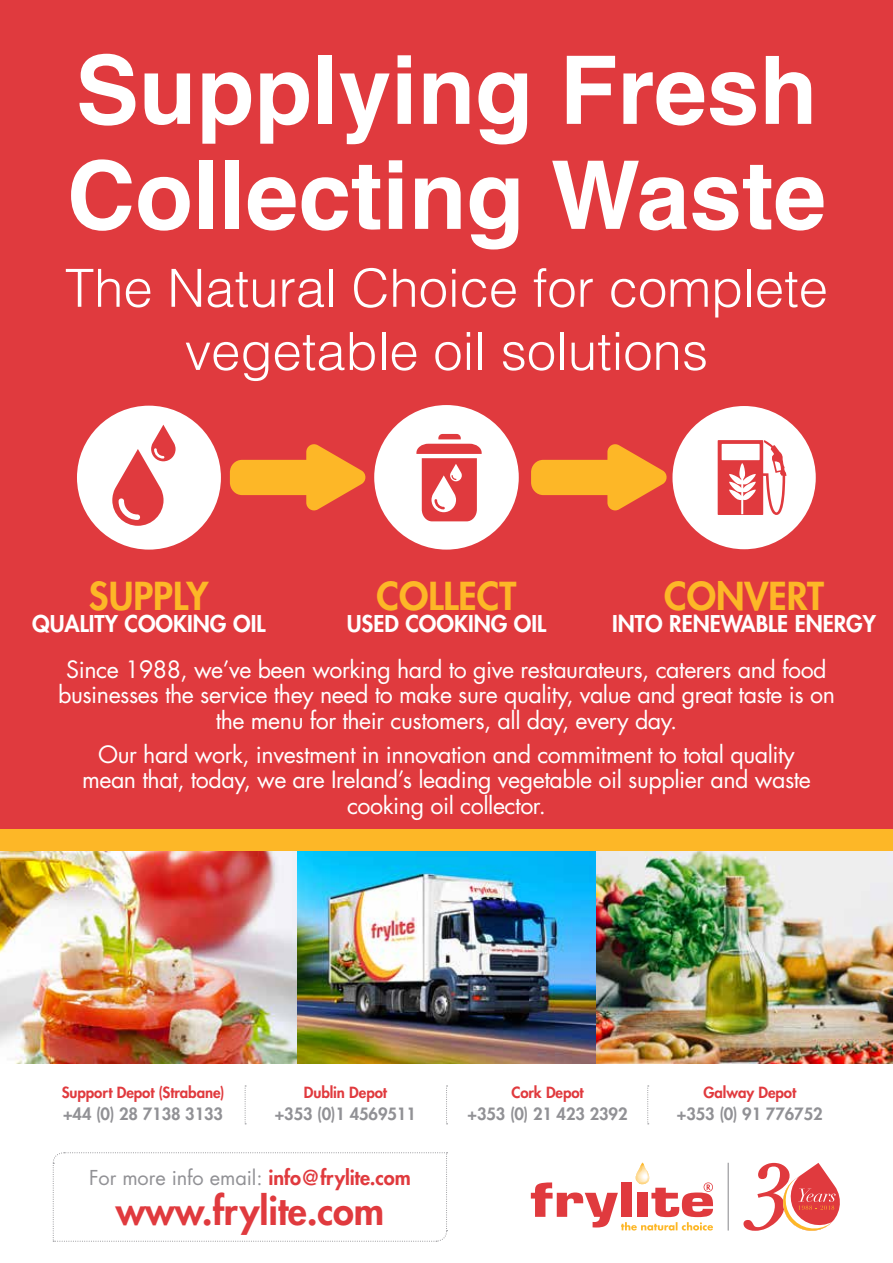
<style>
.page{position:relative;width:893px;height:1263px;background:#fff}
.page>*{position:absolute;margin:0;border:0;box-sizing:border-box;transform-origin:0 0}
.t1{font:700 94.65px/105px "Helvetica";color:#fff}
.t2{font:300 52.65px/63.2px "Helvetica";color:#fff;text-align:center}
.t3{font:800 37.8px "Futura";letter-spacing:-.005em;color:#e03a3e}
.t4{font:800 37.5px "Futura";color:#fdb727}
.t5{font:23.25px/25.5px "Futura";letter-spacing:-.02em;color:#fff;text-align:center}
.t6{font:800 22.5px "Futura";color:#fff}
.t7{font:19.95px "Futura";letter-spacing:-.005em;color:#919195}
.t8{font:800 16.5px "Futura";letter-spacing:-.005em;color:#919195}
.t9{font:800 15px "Futura";letter-spacing:-.005em;color:#e03a3e}
.s1{font-weight:800;color:#e03a3e}
</style>
<div class="page">
<div style="left:0;top:0;width:893px;height:977px;background:#e03a3e"></div>
<div style="left:77px;top:406px;width:144px;height:144px;background:#fff;border-radius:50%"></div>
<svg style="left:112px;top:425px;width:64px;height:101px"></svg>
<div style="left:374px;top:405px;width:145px;height:145px;background:#fff;border-radius:50%"></div>
<svg style="left:416px;top:434px;width:66px;height:87px"></svg>
<div style="left:672px;top:406px;width:144px;height:143px;background:#fff;border-radius:50%"></div>
<svg style="left:718px;top:440px;width:69px;height:75px"></svg>
<svg style="left:230px;top:444px;width:136px;height:67px"></svg>
<svg style="left:531px;top:444px;width:136px;height:67px"></svg>
<svg style="left:531px;top:1163px;width:182px;height:67px"></svg>
<svg style="left:743px;top:1163px;width:97px;height:68px"></svg>
<hr style="left:728px;top:1163px;width:1px;height:67px;background:#919195">
<img style="left:0;top:850px;width:893px;height:213px">
<div style="left:0;top:829px;width:893px;height:21px;background:#fdb727"></div>
<svg style="left:52px;top:1152px;width:396px;height:90px"></svg>
<svg style="left:245px;top:1085px;width:1px;height:39px"></svg>
<svg style="left:446px;top:1085px;width:2px;height:39px"></svg>
<svg style="left:647px;top:1085px;width:2px;height:39px"></svg>
<h1 class="t1" style="left:67px;top:39px;width:761px">Supplying Fresh<br>Collecting Waste</h1>
<h2 class="t2" style="left:65px;top:253px;width:764px">The Natural Choice for complete vegetable oil solutions</h2>
<h3 class="t4" style="left:89px;top:571px;width:121px">SUPPLY</h3>
<p class="t6" style="left:32px;top:609px;width:235px">QUALITY COOKING OIL</p>
<h3 class="t4" style="left:377px;top:571px;width:141px">COLLECT</h3>
<p class="t6" style="left:347px;top:609px;width:201px">USED COOKING OIL</p>
<h3 class="t4" style="left:664px;top:571px;width:161px">CONVERT</h3>
<p class="t6" style="left:612px;top:609px;width:265px">INTO RENEWABLE ENERGY</p>
<p class="t5" style="left:58px;top:656px;width:778px">Since 1988, we’ve been working hard to give restaurateurs, caterers and food businesses the service they need to make sure quality, value and great taste is on the menu for their customers, all day, every day.</p>
<p class="t5" style="left:82px;top:741px;width:730px">Our hard work, investment in innovation and commitment to total quality mean that, today, we are Ireland’s leading vegetable oil supplier and waste cooking oil collector.</p>
<p class="t9" style="left:62px;top:1082px;width:164px">Support Depot (Strabane)</p>
<p class="t8" style="left:63px;top:1103px;width:161px">+44 (0) 28 7138 3133</p>
<p class="t9" style="left:304px;top:1082px;width:85px">Dublin Depot</p>
<p class="t8" style="left:275px;top:1103px;width:143px">+353 (0)1 4569511</p>
<p class="t7" style="left:89px;top:1164px;width:323px">For more info email: <span class="s1">info@frylite.com</span></p>
<h3 class="t3" style="left:116px;top:1186px;width:270px">www.frylite.com</h3>
<p class="t9" style="left:511px;top:1082px;width:74px">Cork Depot</p>
<p class="t8" style="left:468px;top:1103px;width:161px">+353 (0) 21 423 2392</p>
<p class="t9" style="left:703px;top:1082px;width:94px">Galway Depot</p>
<p class="t8" style="left:677px;top:1103px;width:147px">+353 (0) 91 776752</p>
</div>
